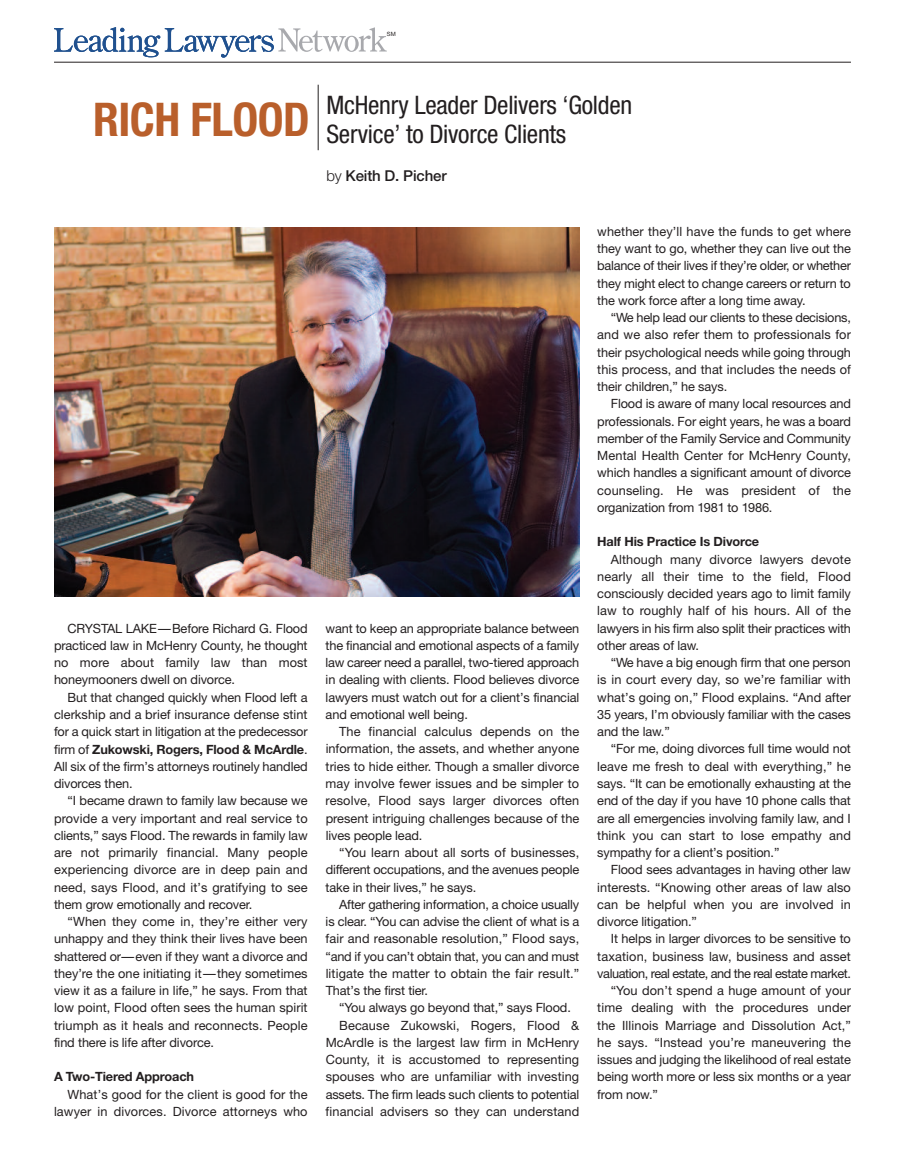
<style>
.page{position:relative;width:905px;height:1175px;background:#fff}
.page>*{position:absolute;margin:0;border:0;box-sizing:border-box;transform-origin:0 0}
.t1{font:700 condensed 46.5px "Helvetica Neue";letter-spacing:-.01em;color:#b95f2b}
.t2{font:condensed 25.5px/28.5px "Helvetica Neue";letter-spacing:-.01em;color:#231f20}
.t3{font:500 15px "Helvetica Neue";letter-spacing:-.01em;color:#231f20}
.t4{font:12.75px/17.2px "Helvetica Neue";letter-spacing:-.01em;color:#231f20;text-align:justify}
.t5{font:12.75px/17.2px "Helvetica Neue";letter-spacing:.01em;color:#231f20;text-align:right}
.t6{font:12.75px "Helvetica Neue";letter-spacing:-.03em;color:#231f20}
.t7{font:700 12.75px "Helvetica Neue";letter-spacing:-.01em;color:#231f20}
.t8{font:5.85px "Helvetica Neue";color:#231f20}
.s1{font-weight:300}
.s2{font-weight:700}
</style>
<div class="page">
<hr style="left:318px;top:85px;width:1px;height:65px;background:#231f20">
<img style="left:54px;top:228px;width:525px;height:369px">
<hr style="left:54px;top:62px;width:796px;height:1px;background:#231f20">
<svg style="left:54px;top:27px;width:333px;height:31px"></svg>
<p class="t8" style="left:387px;top:32px;width:10px">SM</p>
<h1 class="t1" style="left:93px;top:102px;width:218px">RICH FLOOD</h1>
<h2 class="t2" style="left:326px;top:93px;width:307px">McHenry Leader Delivers ‘Golden<br>Service’ to Divorce Clients</h2>
<p class="t3" style="left:326px;top:170px;width:122px"><span class="s1">by</span> Keith D. Picher</p>
<p class="t4" style="left:54px;top:621px;width:255px;text-indent:14px">CRYSTAL LAKE—Before Richard G. Flood practiced law in McHenry County, he thought no more about family law than most honeymooners dwell on divorce.</p>
<p class="t4" style="left:54px;top:690px;width:255px;text-indent:14px">But that changed quickly when Flood left a clerkship and a brief insurance defense stint for a quick start in litigation at the predecessor firm of <span class="s2">Zukowski, Rogers, Flood &amp; McArdle</span>.<br>All six of the firm’s attorneys routinely handled divorces then.</p>
<p class="t4" style="left:54px;top:793px;width:255px;text-indent:14px">“I became drawn to family law because we provide a very important and real service to clients,” says Flood. The rewards in family law are not primarily financial. Many people experiencing divorce are in deep pain and need, says Flood, and it’s gratifying to see them grow emotionally and recover.</p>
<p class="t4" style="left:54px;top:914px;width:255px;text-indent:14px">“When they come in, they’re either very unhappy and they think their lives have been shattered or—even if they want a divorce and they’re the one initiating it—they sometimes view it as a failure in life,” he says. From that low point, Flood often sees the human spirit triumph as it heals and reconnects. People find there is life after divorce.</p>
<p class="t7" style="left:54px;top:1072px;width:142px">A Two-Tiered Approach</p>
<p class="t5" style="left:54px;top:1086px;width:255px">What’s good for the client is good for the lawyer in divorces. Divorce attorneys who</p>
<p class="t4" style="left:325px;top:621px;width:255px">want to keep an appropriate balance between the financial and emotional aspects of a family law career need a parallel, two-tiered approach in dealing with clients. Flood believes divorce lawyers must watch out for a client’s financial and emotional well being.</p>
<p class="t4" style="left:325px;top:724px;width:255px;text-indent:14px">The financial calculus depends on the information, the assets, and whether anyone tries to hide either. Though a smaller divorce may involve fewer issues and be simpler to resolve, Flood says larger divorces often present intriguing challenges because of the lives people lead.</p>
<p class="t4" style="left:325px;top:845px;width:255px;text-indent:14px">“You learn about all sorts of businesses, different occupations, and the avenues people take in their lives,” he says.</p>
<p class="t4" style="left:325px;top:897px;width:255px;text-indent:14px">After gathering information, a choice usually is clear. “You can advise the client of what is a fair and reasonable resolution,” Flood says, “and if you can’t obtain that, you can and must litigate the matter to obtain the fair result.” That’s the first tier.</p>
<p class="t4" style="left:339px;top:1000px;width:233px">“You always go beyond that,” says Flood.</p>
<p class="t5" style="left:339px;top:1017px;width:241px">Because Zukowski, Rogers, Flood &amp;</p>
<p class="t5" style="left:325px;top:1034px;width:255px">McArdle is the largest law firm in McHenry</p>
<p class="t5" style="left:325px;top:1052px;width:255px">County, it is accustomed to representing</p>
<p class="t5" style="left:325px;top:1069px;width:255px">spouses who are unfamiliar with investing</p>
<p class="t4" style="left:325px;top:1086px;width:255px">assets. The firm leads such clients to potential</p>
<p class="t5" style="left:325px;top:1103px;width:255px">financial advisers so they can understand</p>
<p class="t4" style="left:597px;top:224px;width:255px">whether they’ll have the funds to get where they want to go, whether they can live out the balance of their lives if they’re older, or whether they might elect to change careers or return to the work force after a long time away.</p>
<p class="t4" style="left:597px;top:310px;width:255px;text-indent:13px">“We help lead our clients to these decisions, and we also refer them to professionals for their psychological needs while going through this process, and that includes the needs of their children,” he says.</p>
<p class="t4" style="left:597px;top:396px;width:255px;text-indent:13px">Flood is aware of many local resources and professionals. For eight years, he was a board member of the Family Service and Community Mental Health Center for McHenry County, which handles a significant amount of divorce counseling. He was president of the organization from 1981 to 1986.</p>
<p class="t7" style="left:597px;top:537px;width:163px">Half His Practice Is Divorce</p>
<p class="t4" style="left:597px;top:551px;width:255px;text-indent:13px">Although many divorce lawyers devote nearly all their time to the field, Flood consciously decided years ago to limit family law to roughly half of his hours. All of the lawyers in his firm also split their practices with other areas of law.</p>
<p class="t4" style="left:597px;top:655px;width:255px;text-indent:13px">“We have a big enough firm that one person is in court every day, so we’re familiar with what’s going on,” Flood explains. “And after 35 years, I’m obviously familiar with the cases and the law.”</p>
<p class="t4" style="left:597px;top:741px;width:255px;text-indent:14px">“For me, doing divorces full time would not leave me fresh to deal with everything,” he says. “It can be emotionally exhausting at the end of the day if you have 10 phone calls that are all emergencies involving family law, and I think you can start to lose empathy and sympathy for a client’s position.”</p>
<p class="t4" style="left:597px;top:862px;width:255px;text-indent:13px">Flood sees advantages in having other law interests. “Knowing other areas of law also can be helpful when you are involved in divorce litigation.”</p>
<p class="t4" style="left:610px;top:931px;width:241px">It helps in larger divorces to be sensitive to</p>
<p class="t5" style="left:597px;top:948px;width:255px">taxation, business law, business and asset</p>
<p class="t6" style="left:597px;top:968px;width:255px">valuation, real estate, and the real estate market.</p>
<p class="t5" style="left:610px;top:983px;width:242px">“You don’t spend a huge amount of your</p>
<p class="t5" style="left:597px;top:1000px;width:255px">time dealing with the procedures under</p>
<p class="t5" style="left:597px;top:1017px;width:255px">the Illinois Marriage and Dissolution Act,”</p>
<p class="t5" style="left:597px;top:1034px;width:255px">he says. “Instead you’re maneuvering the</p>
<p class="t4" style="left:597px;top:1052px;width:255px">issues and judging the likelihood of real estate</p>
<p class="t4" style="left:597px;top:1069px;width:255px">being worth more or less six months or a year</p>
<p class="t4" style="left:597px;top:1086px;width:62px">from now.”</p>
</div>
